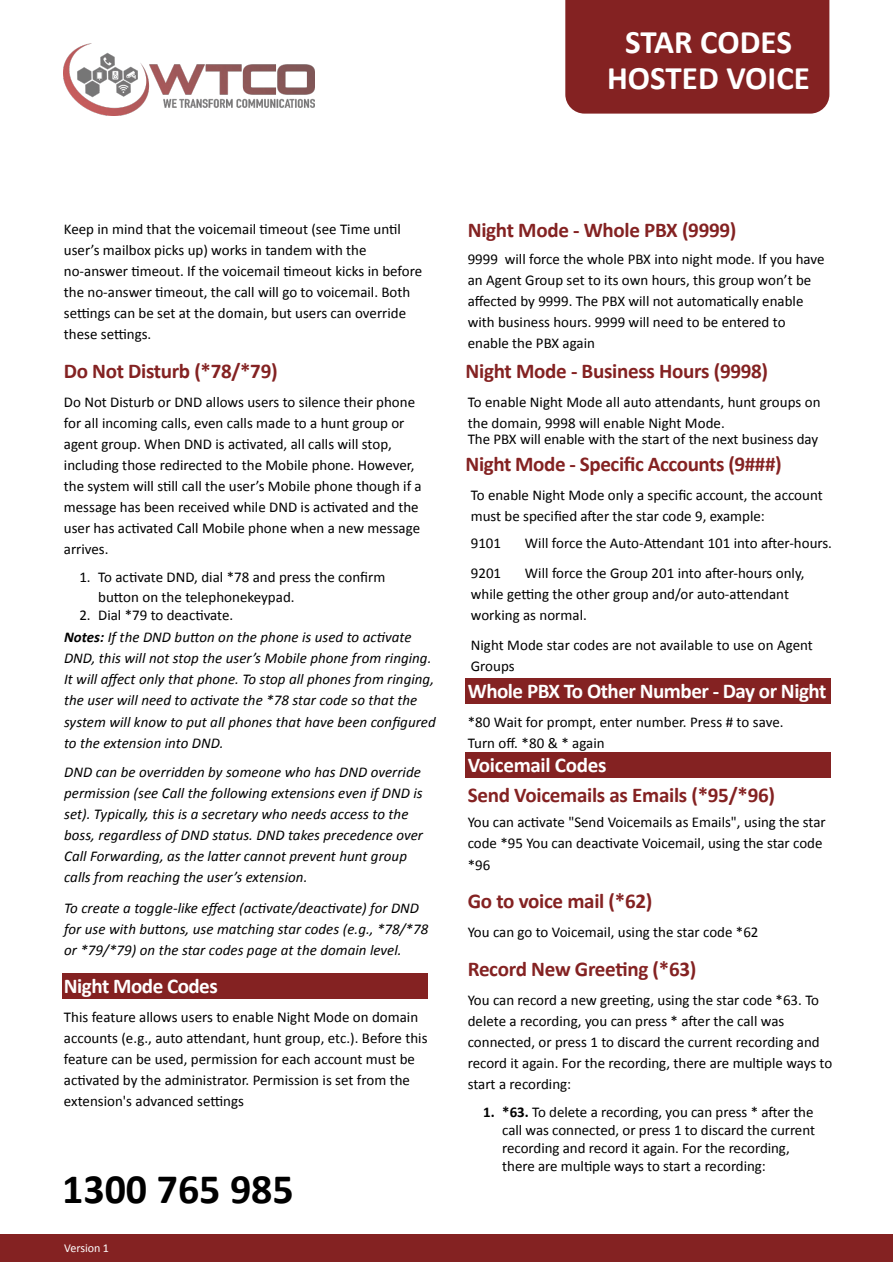
<style>
.page{position:relative;width:893px;height:1262px;background:#fff}
.page>*{position:absolute;margin:0;border:0;box-sizing:border-box;transform-origin:0 0}
.t1{font:700 42px "Calibri";color:#000}
.t2{font:700 33px/36.6px "Calibri";color:#fff;text-align:center}
.t3{font:700 21px "Calibri";letter-spacing:-.015em;color:#842222}
.t4{font:700 21px "Calibri";letter-spacing:-.025em;color:#fff}
.t5{font:15px/21px "Calibri";color:#000}
.t6{font:italic 15px/21px "Calibri";letter-spacing:.005em;color:#000}
.t7{font:12px "Calibri";letter-spacing:-.005em;color:#fff}
.s1{font-style:normal}
.s2{font-weight:700}
</style>
<div class="page">
<div style="left:565px;top:0;width:264px;height:114px;background:#842222"></div>
<img style="left:64px;top:44px;width:250px;height:72px">
<div style="left:0;top:1234px;width:892px;height:27px;background:#842222"></div>
<div style="left:62px;top:973px;width:365px;height:26px;background:#842222"></div>
<div style="left:465px;top:678px;width:366px;height:25px;background:#842222"></div>
<div style="left:465px;top:752px;width:366px;height:26px;background:#842222"></div>
<h2 class="t2" style="left:607px;top:22px;width:204px">STAR CODES<br>HOSTED VOICE</h2>
<p class="t5" style="left:64px;top:218px;width:360px">Keep in mind that the voicemail timeout (see Time until user’s mailbox picks up) works in tandem with the no-answer timeout. If the voicemail timeout kicks in before the no-answer timeout, the call will go to voicemail. Both settings can be set at the domain, but users can override these settings.</p>
<h3 class="t3" style="left:64px;top:356px;width:215px">Do Not Disturb (*78/*79)</h3>
<p class="t5" style="left:64px;top:391px;width:359px">Do Not Disturb or DND allows users to silence their phone for all incoming calls, even calls made to a hunt group or agent group. When DND is activated, all calls will stop, including those redirected to the Mobile phone. However, the system will still call the user’s Mobile phone though if a message has been received while DND is activated and the user has activated Call Mobile phone when a new message arrives.</p>
<p class="t5" style="left:98px;top:567px;width:288px;line-height:19.6px;text-indent:-19px">1. To activate DND, dial *78 and press the confirm button on the telephonekeypad.</p>
<p class="t6" style="left:64px;top:603px;width:349px;line-height:22.5px;text-indent:15px"><span class="s1">2. Dial *79 to deactivate.<br></span><span class="s2">Notes:</span> If the DND button on the phone is used to activate</p>
<p class="t6" style="left:64px;top:647px;width:373px">DND, this will not stop the user’s Mobile phone from ringing.<br>It will affect only that phone. To stop all phones from ringing, the user will need to activate the *78 star code so that the system will know to put all phones that have been configured to the extension into DND.</p>
<p class="t6" style="left:64px;top:761px;width:360px">DND can be overridden by someone who has DND override permission (see Call the following extensions even if DND is set). Typically, this is a secretary who needs access to the boss, regardless of DND status. DND takes precedence over Call Forwarding, as the latter cannot prevent hunt group calls from reaching the user’s extension.</p>
<p class="t6" style="left:64px;top:896px;width:365px">To create a toggle-like effect (activate/deactivate) for DND for use with buttons, use matching star codes (e.g., *78/*78 or *79/*79) on the star codes page at the domain level.</p>
<h3 class="t4" style="left:64px;top:971px;width:155px">Night Mode Codes</h3>
<p class="t5" style="left:64px;top:1006px;width:365px">This feature allows users to enable Night Mode on domain accounts (e.g., auto attendant, hunt group, etc.). Before this feature can be used, permission for each account must be activated by the administrator. Permission is set from the extension's advanced settings</p>
<h1 class="t1" style="left:62px;top:1159px;width:233px">1300 765 985</h1>
<p class="t7" style="left:64px;top:1240px;width:46px">Version 1</p>
<h3 class="t3" style="left:467px;top:215px;width:270px">Night Mode - Whole PBX (9999)</h3>
<p class="t5" style="left:467px;top:248px;width:358px">9999 will force the whole PBX into night mode. If you have an Agent Group set to its own hours, this group won’t be affected by 9999. The PBX will not automatically enable with business hours. 9999 will need to be entered to enable the PBX again</p>
<h3 class="t3" style="left:465px;top:356px;width:304px">Night Mode - Business Hours (9998)</h3>
<p class="t5" style="left:467px;top:391px;width:354px">To enable Night Mode all auto attendants, hunt groups on the domain, 9998 will enable Night Mode.</p>
<p class="t5" style="left:467px;top:428px;width:352px">The PBX will enable with the start of the next business day</p>
<h3 class="t3" style="left:465px;top:449px;width:317px">Night Mode - Specific Accounts (9###)</h3>
<p class="t5" style="left:471px;top:484px;width:353px">To enable Night Mode only a specific account, the account must be specified after the star code 9, example:</p>
<p class="t5" style="left:471px;top:532px;width:32px">9101</p>
<p class="t5" style="left:525px;top:532px;width:308px">Will force the Auto-Attendant 101 into after-hours.</p>
<p class="t5" style="left:471px;top:562px;width:32px">9201</p>
<p class="t5" style="left:471px;top:562px;width:335px;text-indent:54px">Will force the Group 201 into after-hours only, while getting the other group and/or auto-attendant working as normal.</p>
<p class="t5" style="left:471px;top:634px;width:343px">Night Mode star codes are not available to use on Agent<br>Groups</p>
<h3 class="t4" style="left:467px;top:676px;width:360px">Whole PBX To Other Number - Day or Night</h3>
<p class="t5" style="left:467px;top:710px;width:317px">*80 Wait for prompt, enter number. Press # to save.<br>Turn off. *80 &amp; * again</p>
<h3 class="t4" style="left:467px;top:750px;width:140px">Voicemail Codes</h3>
<h3 class="t3" style="left:467px;top:780px;width:309px">Send Voicemails as Emails (*95/*96)</h3>
<p class="t5" style="left:467px;top:811px;width:359px">You can activate "Send Voicemails as Emails", using the star code *95 You can deactivate Voicemail, using the star code *96</p>
<h3 class="t3" style="left:467px;top:886px;width:186px">Go to voice mail (*62)</h3>
<p class="t5" style="left:467px;top:921px;width:292px">You can go to Voicemail, using the star code *62</p>
<h3 class="t3" style="left:467px;top:954px;width:230px">Record New Greeting (*63)</h3>
<p class="t5" style="left:467px;top:989px;width:366px">You can record a new greeting, using the star code *63. To delete a recording, you can press * after the call was connected, or press 1 to discard the current recording and record it again. For the recording, there are multiple ways to start a recording:</p>
<p class="t5" style="left:502px;top:1103px;width:314px;line-height:18px;text-indent:-19px"><span class="s2">1. *63.</span> To delete a recording, you can press * after the call was connected, or press 1 to discard the current recording and record it again. For the recording, there are multiple ways to start a recording:</p>
</div>
